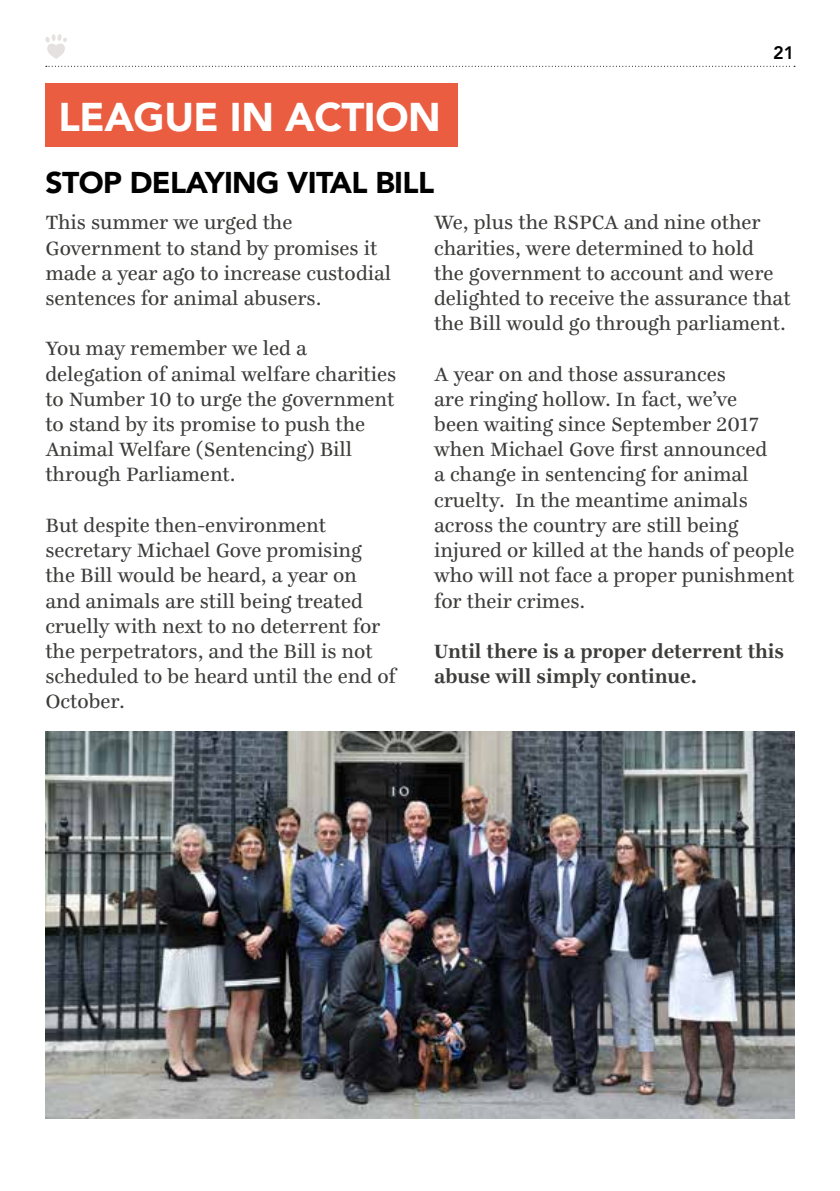
<style>
.page{position:relative;width:840px;height:1191px;background:#fff}
.page>*{position:absolute;margin:0;border:0;box-sizing:border-box;transform-origin:0 0}
.t1{font:900 40px "Avenir";letter-spacing:-.01em;color:#fff}
.t2{font:900 30px "Avenir";letter-spacing:-.02em;color:#000}
.t3{font:21px/25.2px "Ingeborg";color:#3c3c3b}
.t4{font:700 21px/25.2px "Ingeborg";color:#3c3c3b}
.t5{font:800 18px "Avenir";color:#000}
</style>
<div class="page">
<svg style="left:46px;top:66px;width:748px;height:1px"></svg>
<svg style="left:45px;top:34px;width:22px;height:25px"></svg>
<div style="left:45px;top:83px;width:412px;height:63px;background:#eb5d40"></div>
<img style="left:45px;top:731px;width:749px;height:387px">
<p class="t5" style="left:772px;top:39px;width:23px">21</p>
<h1 class="t1" style="left:58px;top:82px;width:384px">LEAGUE IN ACTION</h1>
<h2 class="t2" style="left:45px;top:157px;width:390px">STOP DELAYING VITAL BILL</h2>
<p class="t3" style="left:434px;top:210px;width:358px">We, plus the RSPCA and nine other charities, were determined to hold<br>the government to account and were delighted to receive the assurance that the Bill would go through parliament.</p>
<p class="t3" style="left:434px;top:361px;width:362px">A year on and those assurances<br>are ringing hollow. In fact, we’ve<br>been waiting since September 2017 when Michael Gove first announced<br>a change in sentencing for animal cruelty. In the meantime animals across the country are still being injured or killed at the hands of people who will not face a proper punishment for their crimes.</p>
<p class="t4" style="left:434px;top:638px;width:351px">Until there is a proper deterrent this abuse will simply continue.</p>
<p class="t3" style="left:45px;top:210px;width:347px">This summer we urged the<br>Government to stand by promises it made a year ago to increase custodial sentences for animal abusers.</p>
<p class="t3" style="left:45px;top:336px;width:352px">You may remember we led a delegation of animal welfare charities to Number 10 to urge the government to stand by its promise to push the<br>Animal Welfare (Sentencing) Bill through Parliament.</p>
<p class="t3" style="left:45px;top:512px;width:352px">But despite then-environment secretary Michael Gove promising the Bill would be heard, a year on and animals are still being treated cruelly with next to no deterrent for the perpetrators, and the Bill is not scheduled to be heard until the end of<br>October.</p>
</div>
